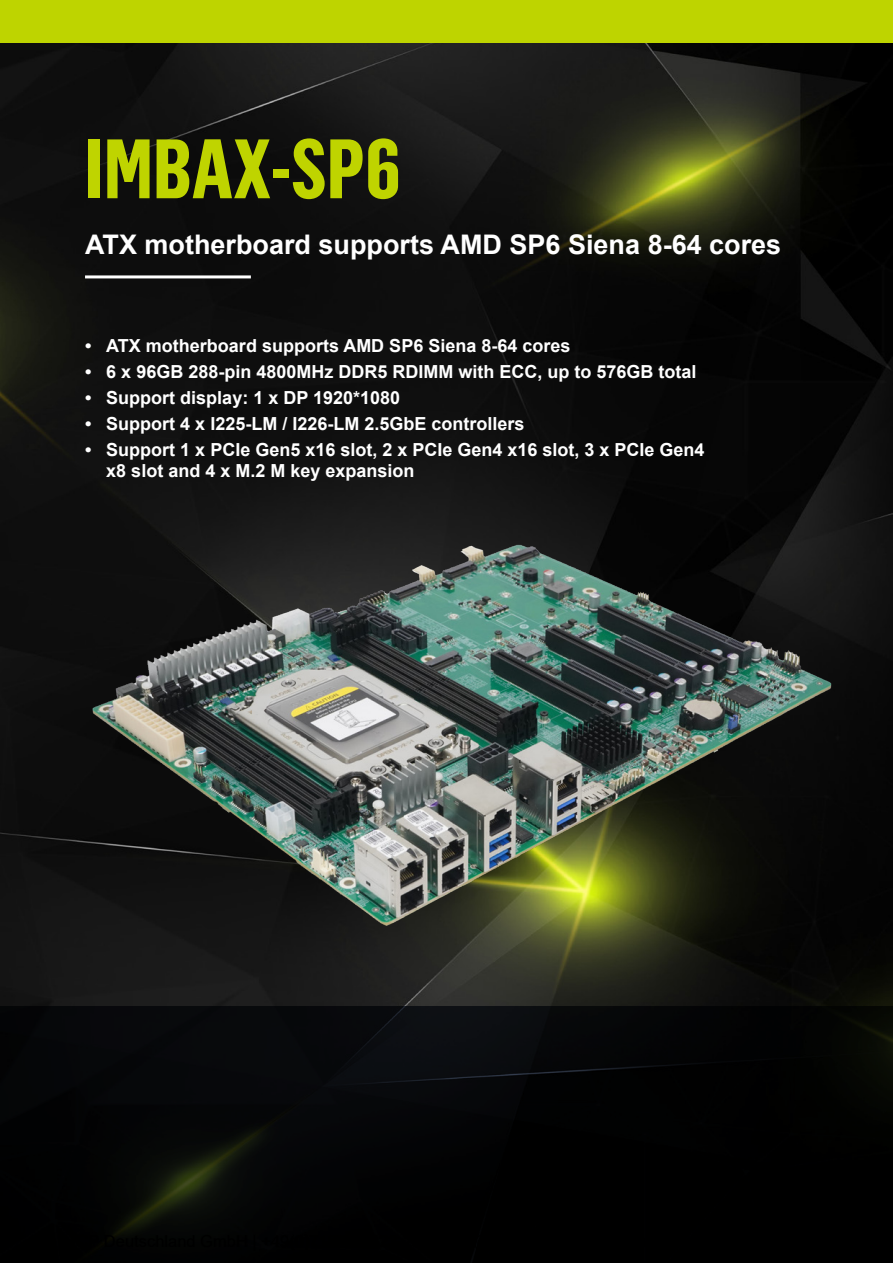
<style>
.page{position:relative;width:893px;height:1263px;background:#fff}
.page>*{position:absolute;margin:0;border:0;box-sizing:border-box;transform-origin:0 0}
.t1{font:700 82.5px "Flama Condensed";color:#bfd400}
.t2{font:700 27px "Arial";color:#fff}
.t3{font:700 18px/21.6px "Arial";color:#fff}
</style>
<div class="page">
<img style="left:0;top:43px;width:893px;height:963px">
<div style="left:0;top:1006px;width:893px;height:257px;background:linear-gradient(to right,#070809,#010101)"></div>
<div style="left:0;top:0;width:893px;height:43px;background:#bed400"></div>
<hr style="left:85px;top:275px;width:166px;height:3px;background:#fff">
<img style="left:85px;top:515px;width:756px;height:434px">
<h1 class="t1" style="left:85px;top:117px;width:317px">IMBAX-SP6</h1>
<h2 class="t2" style="left:85px;top:225px;width:698px">ATX motherboard supports AMD SP6 Siena 8-64 cores</h2>
<p class="t3" style="left:85px;top:335px;width:487px">• ATX motherboard supports AMD SP6 Siena 8-64 cores</p>
<p class="t3" style="left:85px;top:361px;width:613px">• 6 x 96GB 288-pin 4800MHz DDR5 RDIMM with ECC, up to 576GB total</p>
<p class="t3" style="left:85px;top:387px;width:317px">• Support display: 1 x DP 1920*1080</p>
<p class="t3" style="left:85px;top:413px;width:441px">• Support 4 x I225-LM / I226-LM 2.5GbE controllers</p>
<p class="t3" style="left:106px;top:439px;width:600px;text-indent:-21px">• Support 1 x PCIe Gen5 x16 slot, 2 x PCIe Gen4 x16 slot, 3 x PCIe Gen4 x8 slot and 4 x M.2 M key expansion</p>
</div>
